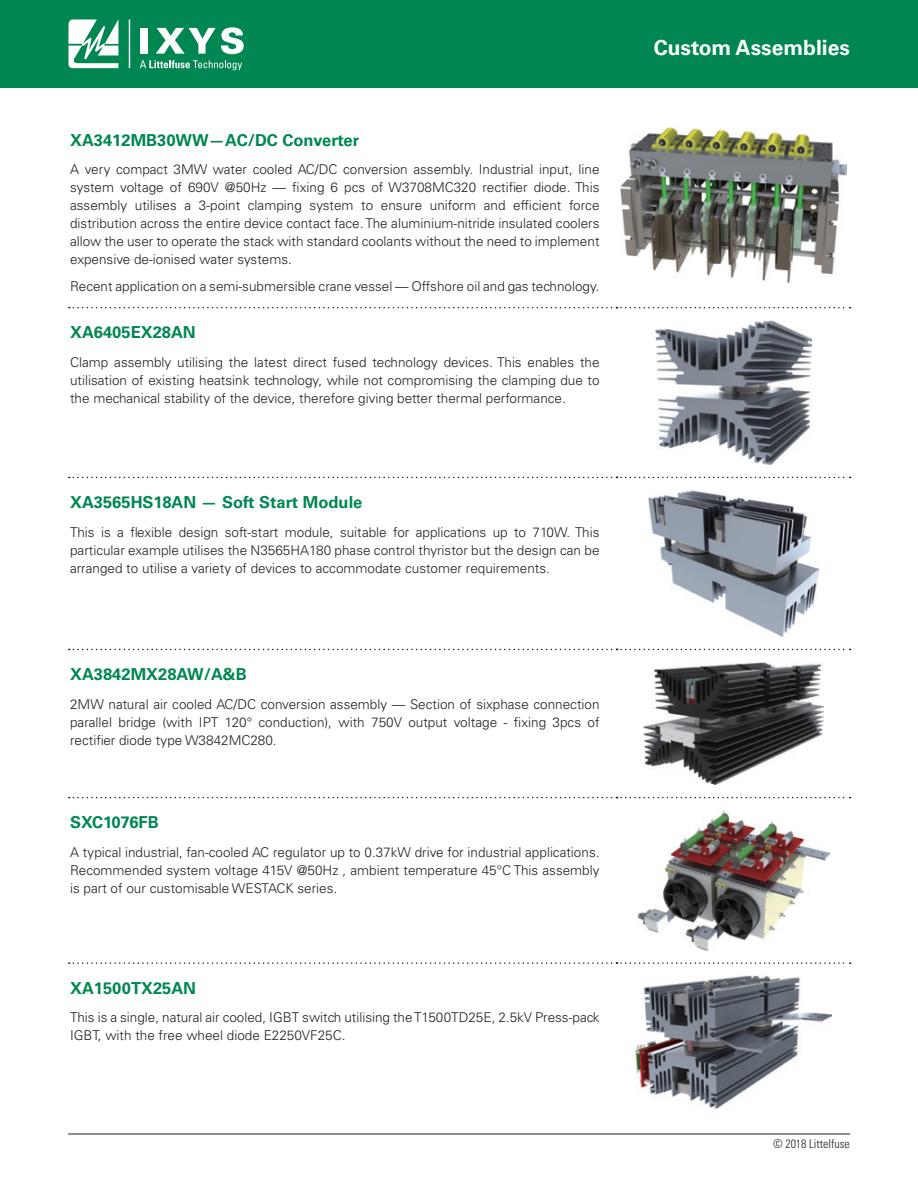
<style>
.page{position:relative;width:918px;height:1188px;background:#fff}
.page>*{position:absolute;margin:0;border:0;box-sizing:border-box;transform-origin:0 0}
.t1{font:700 21px "Univers LT Std";color:#fff}
.t2{font:700 16.5px "Univers LT Std";color:#008751}
.t3{font:300 13.5px/18px "Univers LT Std";color:#231f20;text-align:justify}
.t4{font:300 condensed 12px "Univers LT Std";color:#231f20}
</style>
<div class="page">
<div style="left:0;top:0;width:918px;height:88px;background:#008751"></div>
<svg style="left:68px;top:19px;width:50px;height:49px"></svg>
<div style="left:141px;top:28px;width:7px;height:26px;background:#fff"></div>
<svg style="left:156px;top:27px;width:88px;height:27px"></svg>
<svg style="left:140px;top:60px;width:102px;height:10px"></svg>
<hr style="left:129px;top:19px;width:1px;height:49px;background:#fff">
<hr style="left:68px;top:1134px;width:782px;height:1px;background:#231f20">
<svg style="left:69px;top:307px;width:782px;height:1px"></svg>
<svg style="left:69px;top:477px;width:782px;height:1px"></svg>
<svg style="left:69px;top:649px;width:782px;height:1px"></svg>
<svg style="left:69px;top:797px;width:782px;height:1px"></svg>
<svg style="left:69px;top:962px;width:782px;height:2px"></svg>
<img style="left:620px;top:128px;width:227px;height:155px">
<img style="left:655px;top:320px;width:157px;height:145px">
<img style="left:648px;top:490px;width:171px;height:147px">
<img style="left:644px;top:662px;width:179px;height:123px">
<img style="left:637px;top:810px;width:193px;height:140px">
<img style="left:636px;top:976px;width:195px;height:132px">
<p class="t2" style="left:70px;top:130px;width:290px">XA3412MB30WW—AC/DC Converter</p>
<p class="t3" style="left:70px;top:160px;width:531px">A very compact 3MW water cooled AC/DC conversion assembly. Industrial input, line system voltage of 690V @50Hz — fixing 6 pcs of W3708MC320 rectifier diode. This assembly utilises a 3-point clamping system to ensure uniform and efficient force distribution across the entire device contact face. The aluminium-nitride insulated coolers allow the user to operate the stack with standard coolants without the need to implement expensive de-ionised water systems.</p>
<p class="t3" style="left:70px;top:277px;width:531px">Recent application on a semi-submersible crane vessel — Offshore oil and gas technology.</p>
<p class="t2" style="left:70px;top:323px;width:127px">XA6405EX28AN</p>
<p class="t3" style="left:70px;top:353px;width:531px">Clamp assembly utilising the latest direct fused technology devices. This enables the utilisation of existing heatsink technology, while not compromising the clamping due to the mechanical stability of the device, therefore giving better thermal performance.</p>
<p class="t2" style="left:70px;top:493px;width:294px">XA3565HS18AN — Soft Start Module</p>
<p class="t3" style="left:70px;top:523px;width:531px">This is a flexible design soft-start module, suitable for applications up to 710W. This particular example utilises the N3565HA180 phase control thyristor but the design can be arranged to utilise a variety of devices to accommodate customer requirements.</p>
<p class="t2" style="left:70px;top:665px;width:178px">XA3842MX28AW/A&amp;B</p>
<p class="t3" style="left:70px;top:695px;width:531px">2MW natural air cooled AC/DC conversion assembly — Section of sixphase connection parallel bridge (with IPT 120° conduction), with 750V output voltage - fixing 3pcs of rectifier diode type W3842MC280.</p>
<p class="t2" style="left:70px;top:813px;width:90px">SXC1076FB</p>
<p class="t3" style="left:70px;top:843px;width:531px">A typical industrial, fan-cooled AC regulator up to 0.37kW drive for industrial applications.<br>Recommended system voltage 415V @50Hz , ambient temperature 45°C This assembly is part of our customisable WESTACK series.</p>
<p class="t2" style="left:70px;top:978px;width:127px">XA1500TX25AN</p>
<p class="t3" style="left:70px;top:1009px;width:531px">This is a single, natural air cooled, IGBT switch utilising the T1500TD25E, 2.5kV Press-pack<br>IGBT, with the free wheel diode E2250VF25C.</p>
<h1 class="t1" style="left:654px;top:35px;width:198px">Custom Assemblies</h1>
<p class="t4" style="left:773px;top:1137px;width:78px">© 2018 Littelfuse</p>
</div>
